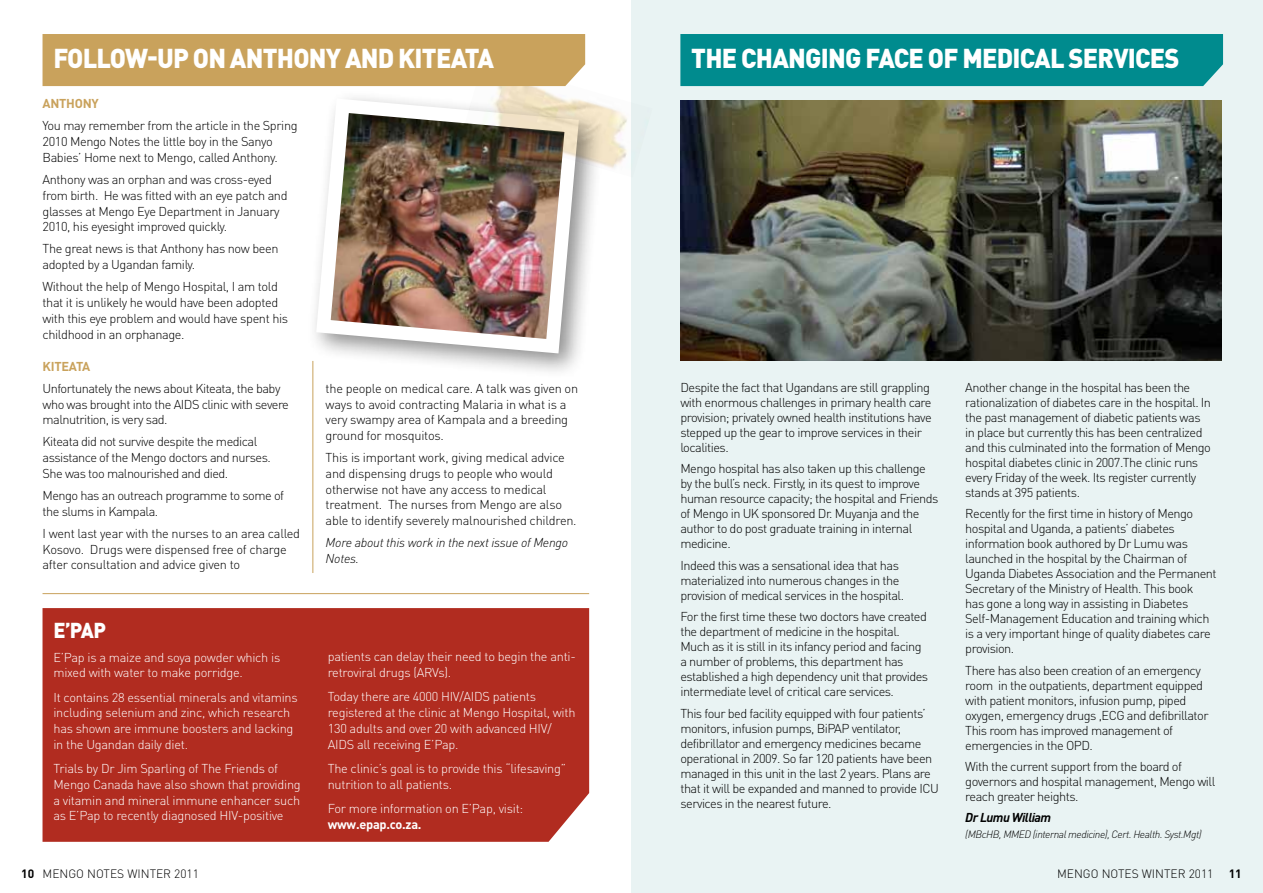
<style>
.page{position:relative;width:1263px;height:893px;background:#fff}
.page>*{position:absolute;margin:0;border:0;box-sizing:border-box;transform-origin:0 0}
.t1{font:900 27px "DIN Pro";letter-spacing:-.03em;color:#fff;scale:.94 1}
.t2{font:900 21.3px "DIN Pro";color:#fff;scale:.94 1}
.t3{font:300 12.75px/15px "DIN Pro";letter-spacing:-.04em;color:#000}
.t4{font:300 12.75px/15.8px "DIN Pro";letter-spacing:-.02em;color:#fff}
.t5{font:300 12.75px/15.8px "DIN Pro";letter-spacing:-.02em;color:#000}
.t6{font:italic 300 12.75px/15.8px "DIN Pro";letter-spacing:-.02em;color:#000}
.t7{font:700 12.75px "DIN Pro";letter-spacing:-.02em;color:#fff}
.t8{font:700 12.75px "DIN Pro";letter-spacing:-.02em;color:#c9a25c}
.t9{font:italic 700 12.75px "DIN Pro";letter-spacing:-.04em;color:#000}
.t10{font:300 12px "DIN Pro";color:#000}
.t11{font:700 12px "DIN Pro";color:#000}
.t12{font:italic 300 10.5px "DIN Pro";letter-spacing:-.04em;color:#000}
.s1{font-weight:700}
</style>
<div class="page">
<div style="left:631px;top:0;width:632px;height:893px;background:#e9f3f3"></div>
<div style="left:43px;top:608px;width:546px;height:234px;background:#b12c20"></div>
<div style="left:305px;top:87px;width:299px;height:291px;background:#000;opacity:.45"></div>
<img style="left:309px;top:91px;width:277px;height:270px">
<img style="left:463px;top:60px;width:164px;height:117px">
<div style="left:43px;top:34px;width:542px;height:52px;background:#c9a25c"></div>
<div style="left:680px;top:34px;width:543px;height:52px;background:#008b8e"></div>
<hr style="left:312px;top:361px;width:1px;height:212px;background:#c9a25c">
<hr style="left:43px;top:593px;width:546px;height:1px;background:#c9a25c">
<hr style="left:312px;top:655px;width:1px;height:171px;background:#b12c20">
<img style="left:680px;top:101px;width:541px;height:260px">
<h1 class="t1" style="left:53px;top:40px;width:470px">FOLLOW-UP ON ANTHONY AND KITEATA</h1>
<h1 class="t1" style="left:691px;top:40px;width:366px">the CHANGING FACE OF MEDICAL</h1>
<h1 class="t1" style="left:1068px;top:40px;width:120px">SERVICES</h1>
<p class="t8" style="left:43px;top:95px;width:57px">Anthony</p>
<p class="t3" style="left:43px;top:118px;width:257px;line-height:15.8px">You may remember from the article in the Spring<br>2010 Mengo Notes the little boy in the Sanyo<br>Babies’ Home next to Mengo, called Anthony.</p>
<p class="t3" style="left:43px;top:171px;width:247px;line-height:15.8px">Anthony was an orphan and was cross-eyed from birth. He was fitted with an eye patch and glasses at Mengo Eye Department in January 2010, his eyesight improved quickly.</p>
<p class="t3" style="left:43px;top:241px;width:238px;line-height:15.8px">The great news is that Anthony has now been adopted by a Ugandan family.</p>
<p class="t3" style="left:43px;top:279px;width:247px;line-height:15.8px">Without the help of Mengo Hospital, I am told that it is unlikely he would have been adopted with this eye problem and would have spent his childhood in an orphanage.</p>
<p class="t8" style="left:43px;top:358px;width:49px">KITEATA</p>
<p class="t3" style="left:43px;top:380px;width:248px;line-height:15.8px">Unfortunately the news about Kiteata, the baby who was brought into the AIDS clinic with severe malnutrition, is very sad.</p>
<p class="t3" style="left:43px;top:434px;width:230px;line-height:15.8px">Kiteata did not survive despite the medical assistance of the Mengo doctors and nurses.<br>She was too malnourished and died.</p>
<p class="t3" style="left:43px;top:487px;width:243px;line-height:15.8px">Mengo has an outreach programme to some of the slums in Kampala.</p>
<p class="t5" style="left:43px;top:525px;width:259px">I went last year with the nurses to an area called<br>Kosovo. Drugs were dispensed free of charge after consultation and advice given to</p>
<p class="t3" style="left:965px;top:380px;width:247px">Another change in the hospital has been the rationalization of diabetes care in the hospital. In the past management of diabetic patients was in place but currently this has been centralized and this culminated into the formation of Mengo hospital diabetes clinic in 2007.The clinic runs every Friday of the week. Its register currently stands at 395 patients.</p>
<p class="t3" style="left:965px;top:506px;width:253px">Recently for the first time in history of Mengo hospital and Uganda, a patients’ diabetes information book authored by Dr Lumu was launched in the hospital by the Chairman of Uganda Diabetes Association and the Permanent Secretary of the Ministry of Health. This book<br>has gone a long way in assisting in Diabetes Self-Management Education and training which is a very important hinge of quality diabetes care provision.</p>
<p class="t3" style="left:965px;top:662px;width:245px">There has also been creation of an emergency room in the outpatients, department equipped with patient monitors, infusion pump, piped oxygen, emergency drugs ,ECG and defibrillator This room has improved management of emergencies in the OPD.</p>
<p class="t3" style="left:965px;top:759px;width:252px">With the current support from the board of governors and hospital management, Mengo will reach greater heights.</p>
<p class="t9" style="left:965px;top:810px;width:87px">Dr Lumu William</p>
<p class="t12" style="left:965px;top:827px;width:238px">(MBcHB, MMED (internal medicine), Cert. Health. Syst.Mgt)</p>
<p class="t3" style="left:680px;top:380px;width:253px">Despite the fact that Ugandans are still grappling with enormous challenges in primary health care provision; privately owned health institutions have stepped up the gear to improve services in their localities.</p>
<p class="t3" style="left:680px;top:461px;width:260px">Mengo hospital has also taken up this challenge by the bull’s neck. Firstly, in its quest to improve human resource capacity; the hospital and Friends of Mengo in UK sponsored Dr. Muyanja and the author to do post graduate training in internal medicine.</p>
<p class="t3" style="left:680px;top:558px;width:225px">Indeed this was a sensational idea that has materialized into numerous changes in the provision of medical services in the hospital.</p>
<p class="t3" style="left:680px;top:609px;width:249px">For the first time these two doctors have created the department of medicine in the hospital.<br>Much as it is still in its infancy period and facing a number of problems, this department has established a high dependency unit that provides intermediate level of critical care services.</p>
<p class="t3" style="left:680px;top:705px;width:260px">This four bed facility equipped with four patients’ monitors, infusion pumps, BiPAP ventilator, defibrillator and emergency medicines became operational in 2009. So far 120 patients have been managed in this unit in the last 2 years. Plans are that it will be expanded and manned to provide ICU services in the nearest future.</p>
<p class="t5" style="left:326px;top:380px;width:254px">the people on medical care. A talk was given on ways to avoid contracting Malaria in what is a very swampy area of Kampala and a breeding ground for mosquitos.</p>
<p class="t5" style="left:326px;top:449px;width:253px">This is important work, giving medical advice and dispensing drugs to people who would otherwise not have any access to medical treatment. The nurses from Mengo are also able to identify severely malnourished children.</p>
<p class="t6" style="left:326px;top:535px;width:244px">More about this work in the next issue of Mengo<br>Notes.</p>
<h2 class="t2" style="left:54px;top:616px;width:55px">E’Pap</h2>
<p class="t4" style="left:328px;top:649px;width:250px">patients can delay their need to begin the anti&shy;retroviral drugs (ARVs).</p>
<p class="t4" style="left:328px;top:689px;width:249px">Today there are 4000 HIV/AIDS patients registered at the clinic at Mengo Hospital, with 130 adults and over 20 with advanced HIV/ AIDS all receiving E’Pap.</p>
<p class="t4" style="left:328px;top:760px;width:240px">The clinic’s goal is to provide this “lifesaving” nutrition to all patients.</p>
<p class="t4" style="left:328px;top:800px;width:197px">For more information on E’Pap, visit:</p>
<p class="t7" style="left:328px;top:816px;width:95px">www.epap.co.za.</p>
<p class="t4" style="left:53px;top:649px;width:228px">E’Pap is a maize and soya powder which is mixed with water to make porridge.</p>
<p class="t4" style="left:53px;top:689px;width:246px">It contains 28 essential minerals and vitamins including selenium and zinc, which research has shown are immune boosters and lacking in the Ugandan daily diet.</p>
<p class="t4" style="left:53px;top:760px;width:249px">Trials by Dr Jim Sparling of The Friends of Mengo Canada have also shown that providing a vitamin and mineral immune enhancer such as E’Pap to recently diagnosed HIV-positive</p>
<p class="t10" style="left:21px;top:866px;width:179px"><span class="s1">10</span> MENGO NOTES WINTER 2011</p>
<p class="t10" style="left:1057px;top:866px;width:158px">MENGO NOTES WINTER 2011</p>
<p class="t11" style="left:1229px;top:866px;width:15px">11</p>
</div>
